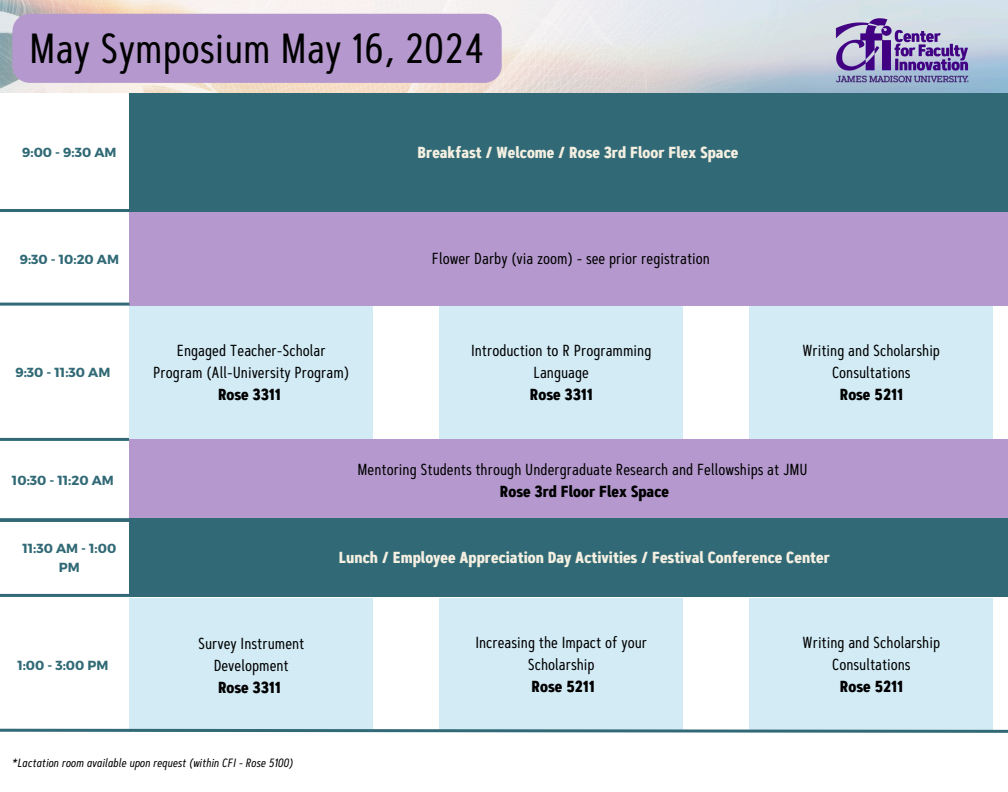
<style>
.page{position:relative;width:1008px;height:792px;background:#fff}
.page>*{position:absolute;margin:0;border:0;box-sizing:border-box;transform-origin:0 0}
.t1{font:42px "Artegra Sans Cn";color:#000}
.t2{font:16px/21.8px "Artegra Sans Cn";color:#000;text-align:center}
.t3{font:700 16px "Artegra Sans Cn";color:#f4efe1}
.t4{font:700 13.2px/18.3px "Montserrat";color:#316a76;text-align:center}
.t5{font:12px "Artegra Sans Cn Regular It";color:#000}
.s1{font-weight:700}
</style>
<div class="page">
<div style="left:129px;top:93px;width:879px;height:119px;background:#316a76"></div>
<img style="left:0;top:0;width:1008px;height:92px">
<img style="left:825px;top:0;width:162px;height:93px">
<div style="left:12px;top:14px;width:490px;height:69px;background:#b599ce"></div>
<hr style="left:0;top:209px;width:130px;height:3px;background:#316a76">
<hr style="left:0;top:438px;width:130px;height:3px;background:#316a76">
<hr style="left:0;top:518px;width:129px;height:3px;background:#316a76">
<div style="left:129px;top:306px;width:244px;height:157px;background:#d2ebf5"></div>
<div style="left:439px;top:306px;width:244px;height:151px;background:#d2ebf5"></div>
<div style="left:750px;top:306px;width:243px;height:157px;background:#d2ebf5"></div>
<div style="left:129px;top:212px;width:879px;height:94px;background:#b599ce"></div>
<hr style="left:0;top:519px;width:129px;height:3px;background:#316a76">
<hr style="left:0;top:303px;width:129px;height:3px;background:#316a76">
<div style="left:129px;top:439px;width:879px;height:79px;background:#b599ce"></div>
<div style="left:129px;top:518px;width:879px;height:79px;background:#316a76"></div>
<div style="left:129px;top:598px;width:244px;height:133px;background:#d2ebf5"></div>
<div style="left:439px;top:598px;width:244px;height:133px;background:#d2ebf5"></div>
<div style="left:750px;top:598px;width:243px;height:133px;background:#d2ebf5"></div>
<hr style="left:0;top:594px;width:152px;height:3px;background:#316a76">
<svg style="left:0;top:727px;width:1008px;height:6px"></svg>
<h4 class="t1" style="left:29px;top:22px;width:457px">May Symposium May 16, 2024</h4>
<h2 class="t4" style="left:22px;top:143px;width:96px">9:00 - 9:30 AM</h2>
<p class="t3" style="left:418px;top:142px;width:322px">Breakfast / Welcome / Rose 3rd Floor Flex Space</p>
<h4 class="t4" style="left:20px;top:249px;width:101px">9:30 - 10:20 AM</h4>
<h3 class="t4" style="left:15px;top:363px;width:96px">9:30 - 11:30 AM</h3>
<h3 class="t4" style="left:12px;top:471px;width:103px">10:30 - 11:20 AM</h3>
<h4 class="t4" style="left:22px;top:539px;width:95px">11:30 AM - 1:00<br>PM</h4>
<p class="t4" style="left:17px;top:655px;width:93px">1:00 - 3:00 PM</p>
<h3 class="t2" style="left:432px;top:248px;width:280px">Flower Darby (via zoom) - see prior registration</h3>
<h3 class="t2" style="left:153px;top:340px;width:197px">Engaged Teacher-Scholar<br>Program (All-University Program)<br><span class="s1">Rose 3311</span></h3>
<h4 class="t2" style="left:471px;top:340px;width:182px">Introduction to R Programming<br>Language<br><span class="s1">Rose 3311</span></h4>
<h3 class="t2" style="left:803px;top:340px;width:139px">Writing and Scholarship<br>Consultations<br><span class="s1">Rose 5211</span></h3>
<h2 class="t2" style="left:358px;top:459px;width:452px">Mentoring Students through Undergraduate Research and Fellowships at JMU<br><span class="s1">Rose 3rd Floor Flex Space</span></h2>
<h4 class="t3" style="left:339px;top:547px;width:493px">Lunch / Employee Appreciation Day Activities / Festival Conference Center</h4>
<h3 class="t2" style="left:198px;top:633px;width:108px">Survey Instrument<br>Development<br><span class="s1">Rose 3311</span></h3>
<h4 class="t2" style="left:475px;top:632px;width:173px">Increasing the Impact of your<br>Scholarship<br><span class="s1">Rose 5211</span></h4>
<h3 class="t2" style="left:803px;top:632px;width:139px">Writing and Scholarship<br>Consultations<br><span class="s1">Rose 5211</span></h3>
<h3 class="t5" style="left:12px;top:755px;width:282px">*Lactation room available upon request (within CFI - Rose 5100)</h3>
</div>
